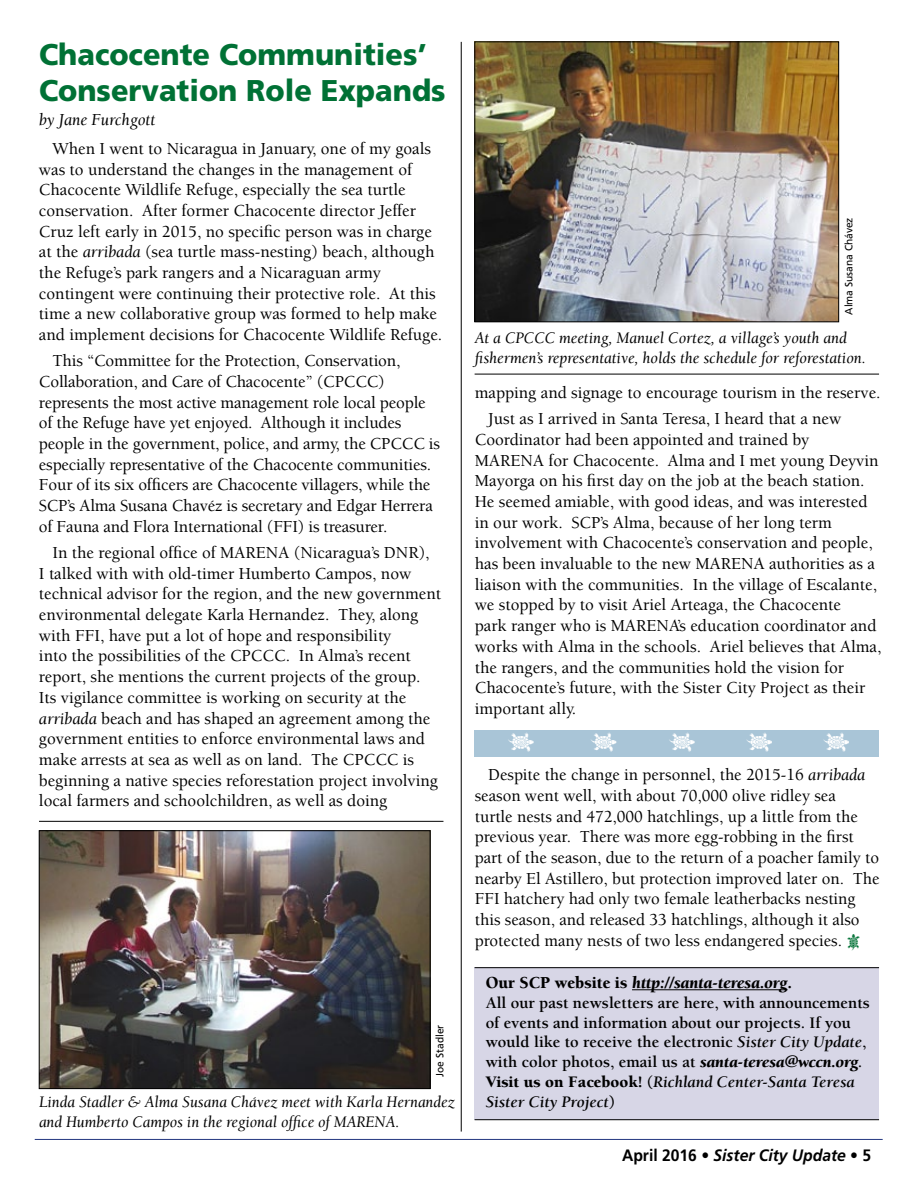
<style>
.page{position:relative;width:918px;height:1188px;background:#fff}
.page>*{position:absolute;margin:0;border:0;box-sizing:border-box;transform-origin:0 0}
.t1{font:33.75px "Df Wildlife Plain";color:#fff}
.t2{font:900 30px/36px "Frutiger";color:#007135;scale:.96 1}
.t3{font:500 17.25px/20.7px "Berkeley";color:#000}
.t4{font:italic 900 17.25px "Berkeley Std";color:#000}
.t5{font:italic 17.25px "Berkeley";color:#000}
.t6{font:700 16.5px/19.8px "Berkeley";color:#000}
.t7{font:italic 16.5px/19.8px "Berkeley";color:#000}
.t8{font:italic 16.5px/19.8px "Berkeley";color:#000;scale:.96 1}
.t9{font:italic 700 16.5px "Frutiger";color:#000;scale:.95 1}
.t10{font:10.5px "Frutiger";color:#000}
.s1{font-weight:400;font-style:italic}
.s2{font-family:"Df Wildlife Plain";font-weight:400;font-size:21.6px;color:#007135}
.s3{font-style:normal}
.s4{font-style:italic}
.s5{font-weight:900;font-style:italic}
.s6{font-weight:900}
</style>
<div class="page">
<hr style="left:475px;top:374px;width:404px;height:1px;background:#000">
<hr style="left:39px;top:821px;width:404px;height:1px;background:#000">
<hr style="left:461px;top:42px;width:1px;height:1090px;background:#000">
<hr style="left:35px;top:1139px;width:848px;height:1px;background:#223780">
<img style="left:41px;top:833px;width:387px;height:254px">
<div style="left:39px;top:831px;width:391px;height:258px;border:1px solid #000"></div>
<img style="left:477px;top:44px;width:360px;height:276px">
<div style="left:475px;top:42px;width:364px;height:280px;border:1px solid #000"></div>
<div style="left:475px;top:968px;width:404px;height:152px;background:#d7d6e6"></div>
<hr style="left:475px;top:967px;width:404px;height:1px;background:#000">
<hr style="left:475px;top:1119px;width:404px;height:1px;background:#000">
<hr style="left:632px;top:989px;width:155px;height:1px;background:#000">
<div style="left:475px;top:730px;width:404px;height:27px;background:#a9c5d7"></div>
<h2 class="t2" style="left:39px;top:36px;width:425px">Chacocente Communities’<br>Conservation Role Expands</h2>
<p class="t5" style="left:39px;top:110px;width:118px">by Jane Furchgott</p>
<p class="t3" style="left:39px;top:138px;width:405px;text-indent:14px">When I went to Nicaragua in January, one of my goals was to understand the changes in the management of Chacocente Wildlife Refuge, especially the sea turtle conservation. After former Chacocente director Jeffer Cruz left early in 2015, no specific person was in charge at the <span class="s1">arribada</span> (sea turtle mass-nesting) beach, although the Refuge’s park rangers and a Nicaraguan army contingent were continuing their protective role. At this time a new collaborative group was formed to help make and implement decisions for Chacocente Wildlife Refuge.</p>
<p class="t3" style="left:39px;top:351px;width:403px;text-indent:14px">This “Committee for the Protection, Conservation, Collaboration, and Care of Chacocente” (CPCCC) represents the most active management role local people of the Refuge have yet enjoyed. Although it includes people in the government, police, and army, the CPCCC is especially representative of the Chacocente communities.<br>Four of its six officers are Chacocente villagers, while the SCP’s Alma Susana Chavéz is secretary and Edgar Herrera of Fauna and Flora International (FFI) is treasurer.</p>
<p class="t3" style="left:39px;top:543px;width:404px;text-indent:14px">In the regional office of MARENA (Nicaragua’s DNR),<br>I talked with with old-timer Humberto Campos, now technical advisor for the region, and the new government environmental delegate Karla Hernandez. They, along with FFI, have put a lot of hope and responsibility<br>into the possibilities of the CPCCC. In Alma’s recent report, she mentions the current projects of the group.<br>Its vigilance committee is working on security at the <span class="s1">arribada</span> beach and has shaped an agreement among the government entities to enforce environmental laws and make arrests at sea as well as on land. The CPCCC is beginning a native species reforestation project involving local farmers and schoolchildren, as well as doing</p>
<p class="t10" style="left:434px;top:1077px;width:54px;rotate:-90deg">Joe Stadler</p>
<p class="t8" style="left:39px;top:1093px;width:435px">Linda Stadler &amp; Alma Susana Chávez meet with Karla Hernandez and Humberto Campos in the regional office of MARENA.</p>
<p class="t10" style="left:843px;top:315px;width:99px;rotate:-90deg">Alma Susana Chávez</p>
<p class="t7" style="left:475px;top:329px;width:393px">At a CPCCC meeting, Manuel Cortez, a village’s youth and fishermen’s representative, holds the schedule for reforestation.</p>
<p class="t3" style="left:488px;top:380px;width:394px;line-height:26.1px;text-indent:-14px">mapping and signage to encourage tourism in the reserve.<br>Just as I arrived in Santa Teresa, I heard that a new</p>
<p class="t3" style="left:475px;top:429px;width:408px">Coordinator had been appointed and trained by MARENA for Chacocente. Alma and I met young Deyvin Mayorga on his first day on the job at the beach station.<br>He seemed amiable, with good ideas, and was interested in our work. SCP’s Alma, because of her long term involvement with Chacocente’s conservation and people, has been invaluable to the new MARENA authorities as a liaison with the communities. In the village of Escalante, we stopped by to visit Ariel Arteaga, the Chacocente<br>park ranger who is MARENA’s education coordinator and works with Alma in the schools. Ariel believes that Alma, the rangers, and the communities hold the vision for Chacocente’s future, with the Sister City Project as their important ally.</p>
<h1 class="t1" style="left:542px;top:731px;width:24px;rotate:90deg">E</h1>
<h1 class="t1" style="left:625px;top:731px;width:24px;rotate:90deg">E</h1>
<h1 class="t1" style="left:703px;top:731px;width:24px;rotate:90deg">E</h1>
<h1 class="t1" style="left:780px;top:731px;width:24px;rotate:90deg">E</h1>
<h1 class="t1" style="left:857px;top:731px;width:24px;rotate:90deg">E</h1>
<p class="t3" style="left:475px;top:765px;width:406px;text-indent:14px">Despite the change in personnel, the 2015-16 <span class="s1">arribada </span>season went well, with about 70,000 olive ridley sea<br>turtle nests and 472,000 hatchlings, up a little from the previous year. There was more egg-robbing in the first part of the season, due to the return of a poacher family to nearby El Astillero, but protection improved later on. The FFI hatchery had only two female leatherbacks nesting this season, and released 33 hatchlings, although it also protected many nests of two less endangered species. <span class="s2">E</span></p>
<p class="t4" style="left:486px;top:974px;width:308px"><span class="s3">Our SCP website is</span> http://santa-teresa.org<span class="s3">.</span></p>
<p class="t6" style="left:486px;top:993px;width:386px">All our past newsletters are here, with announcements of events and information about our projects. If you would like to receive the electronic <span class="s4">Sister City Update</span>, with color photos, email us at <span class="s5">santa-teresa@wccn.org</span><span class="s4">.<br></span><span class="s6">Visit us on Facebook!</span> (<span class="s4">Richland Center-Santa Teresa Sister City Project</span>)</p>
<p class="t9" style="left:622px;top:1145px;width:264px"><span class="s3">April 2016 •</span> Sister City Update <span class="s3">• 5</span></p>
</div>
